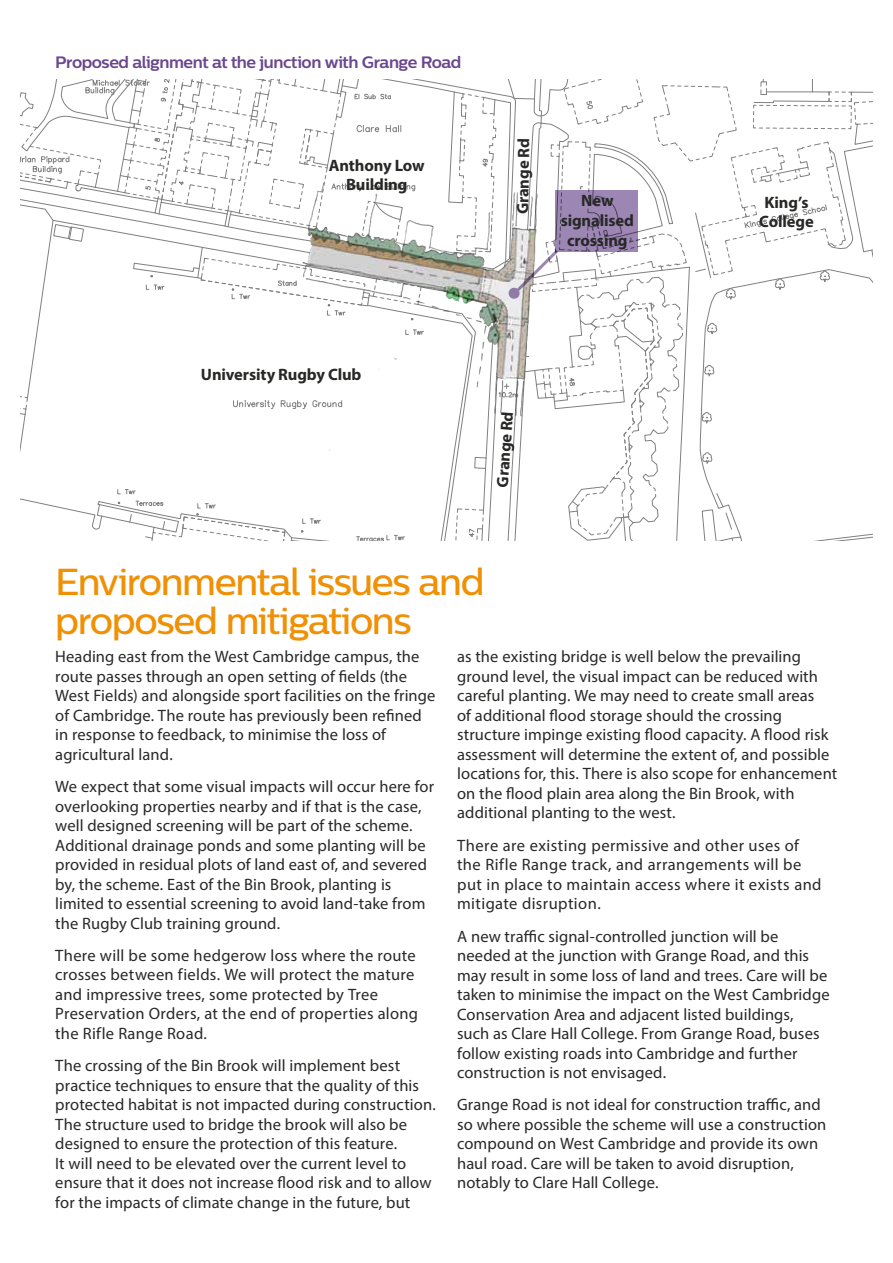
<style>
.page{position:relative;width:893px;height:1263px;background:#fff}
.page>*{position:absolute;margin:0;border:0;box-sizing:border-box;transform-origin:0 0}
.t1{font:500 37.5px/39px "Centrale Sans";letter-spacing:-.04em;color:#f09004}
.t2{font:16.5px/19.5px "Myriad Pro";letter-spacing:.01em;color:#282827}
.t3{font:700 16.5px/19.5px "Myriad Pro";letter-spacing:-.01em;color:#282827;text-align:center}
.t4{font:700 16.5px "Centrale Sans";letter-spacing:-.03em;color:#6a488e}
</style>
<div class="page">
<svg style="left:21px;top:79px;width:852px;height:461px"></svg>
<p class="t4" style="left:55px;top:52px;width:408px">Proposed alignment at the junction with Grange Road</p>
<p class="t3" style="left:329px;top:155px;width:97px">Anthony Low<br>Building</p>
<p class="t3" style="left:512px;top:214px;width:78px;rotate:-89deg">Grange Rd</p>
<p class="t3" style="left:561px;top:191px;width:75px">New signalised crossing</p>
<p class="t3" style="left:201px;top:364px;width:162px">University Rugby Club</p>
<p class="t3" style="left:492px;top:486px;width:78px;rotate:-86deg">Grange Rd</p>
<p class="t3" style="left:759px;top:192px;width:56px">King’s<br>College</p>
<h1 class="t1" style="left:55px;top:561px;width:431px">Environmental issues and proposed mitigations</h1>
<p class="t2" style="left:55px;top:647px;width:382px">Heading east from the West Cambridge campus, the route passes through an open setting of fields (the West Fields) and alongside sport facilities on the fringe of Cambridge. The route has previously been refined in response to feedback, to minimise the loss of agricultural land.</p>
<p class="t2" style="left:55px;top:777px;width:380px">We expect that some visual impacts will occur here for overlooking properties nearby and if that is the case, well designed screening will be part of the scheme.<br>Additional drainage ponds and some planting will be provided in residual plots of land east of, and severed by, the scheme. East of the Bin Brook, planting is limited to essential screening to avoid land-take from the Rugby Club training ground.</p>
<p class="t2" style="left:55px;top:945px;width:364px">There will be some hedgerow loss where the route crosses between fields. We will protect the mature and impressive trees, some protected by Tree Preservation Orders, at the end of properties along the Rifle Range Road.</p>
<p class="t2" style="left:55px;top:1056px;width:382px">The crossing of the Bin Brook will implement best practice techniques to ensure that the quality of this protected habitat is not impacted during construction.<br>The structure used to bridge the brook will also be designed to ensure the protection of this feature.<br>It will need to be elevated over the current level to ensure that it does not increase flood risk and to allow for the impacts of climate change in the future, but</p>
<p class="t2" style="left:457px;top:647px;width:382px">as the existing bridge is well below the prevailing ground level, the visual impact can be reduced with careful planting. We may need to create small areas<br>of additional flood storage should the crossing structure impinge existing flood capacity. A flood risk assessment will determine the extent of, and possible locations for, this. There is also scope for enhancement on the flood plain area along the Bin Brook, with additional planting to the west.</p>
<p class="t2" style="left:457px;top:835px;width:366px">There are existing permissive and other uses of the Rifle Range track, and arrangements will be put in place to maintain access where it exists and mitigate disruption.</p>
<p class="t2" style="left:457px;top:926px;width:374px">A new traffic signal-controlled junction will be needed at the junction with Grange Road, and this may result in some loss of land and trees. Care will be taken to minimise the impact on the West Cambridge Conservation Area and adjacent listed buildings, such as Clare Hall College. From Grange Road, buses follow existing roads into Cambridge and further construction is not envisaged.</p>
<p class="t2" style="left:457px;top:1095px;width:371px">Grange Road is not ideal for construction traffic, and so where possible the scheme will use a construction compound on West Cambridge and provide its own haul road. Care will be taken to avoid disruption, notably to Clare Hall College.</p>
</div>
